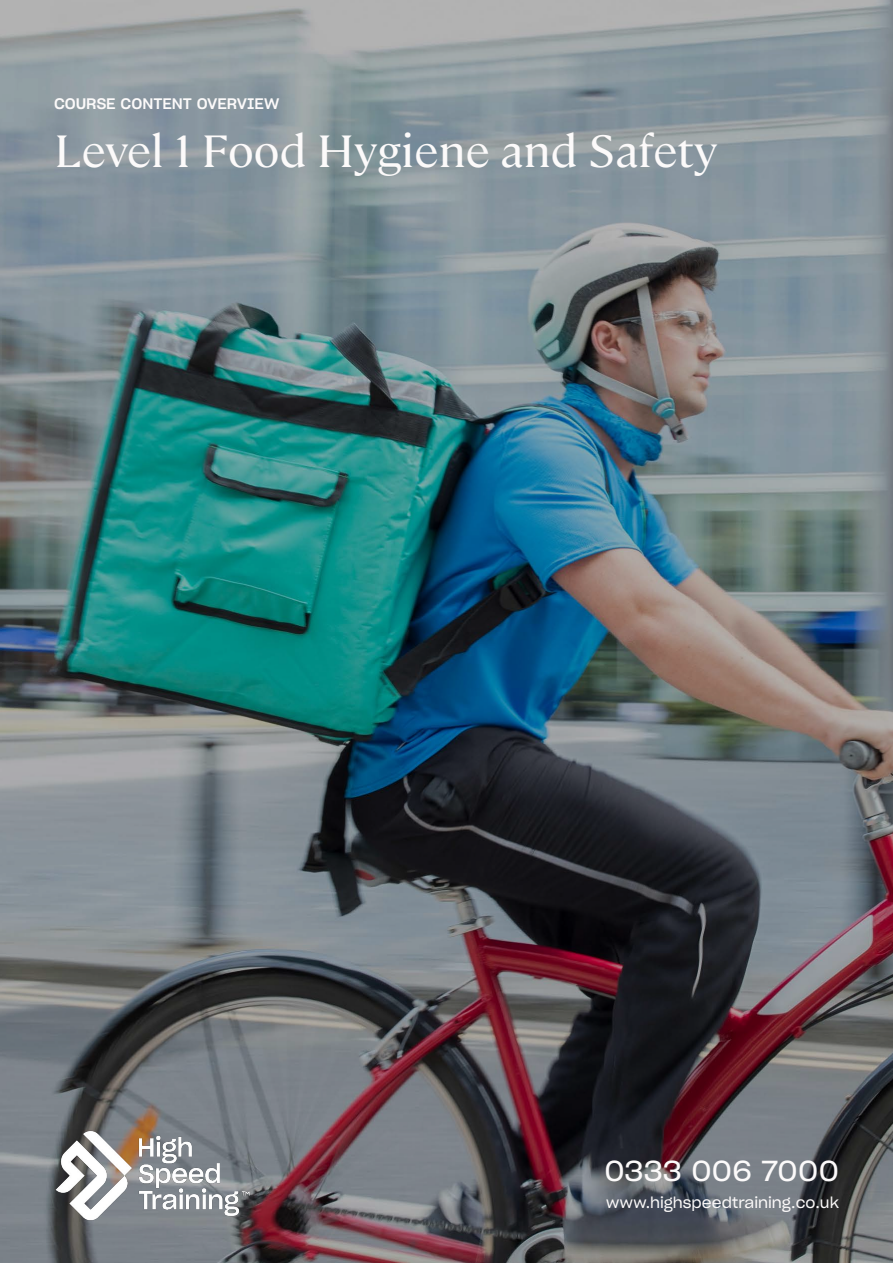
<style>
.page{position:relative;width:893px;height:1263px;background:#fff}
.page>*{position:absolute;margin:0;border:0;box-sizing:border-box;transform-origin:0 0}
.t1{font:45px "Cambon";color:#fcfafa;scale:1.04 1}
.t2{font:28.5px "Sharp Grotesk Book 20";letter-spacing:.005em;color:#fcfafa}
.t3{font:15px "Sharp Grotesk Book 20";color:#fcfafa}
.t4{font:15px "Sharp Grotesk Medium 20";color:#fcfafa;scale:1.04 1}
</style>
<div class="page">
<img style="left:0;top:0;width:893px;height:1263px">
<img style="left:54px;top:1129px;width:196px;height:93px">
<p class="t4" style="left:54px;top:91px;width:218px">COURSE CONTENT OVERVIEW</p>
<h1 class="t1" style="left:54px;top:118px;width:639px">Level 1 Food Hygiene and Safety</h1>
<h2 class="t2" style="left:604px;top:1148px;width:236px">0333 006 7000</h2>
<p class="t3" style="left:606px;top:1191px;width:234px">www.highspeedtraining.co.uk</p>
</div>
